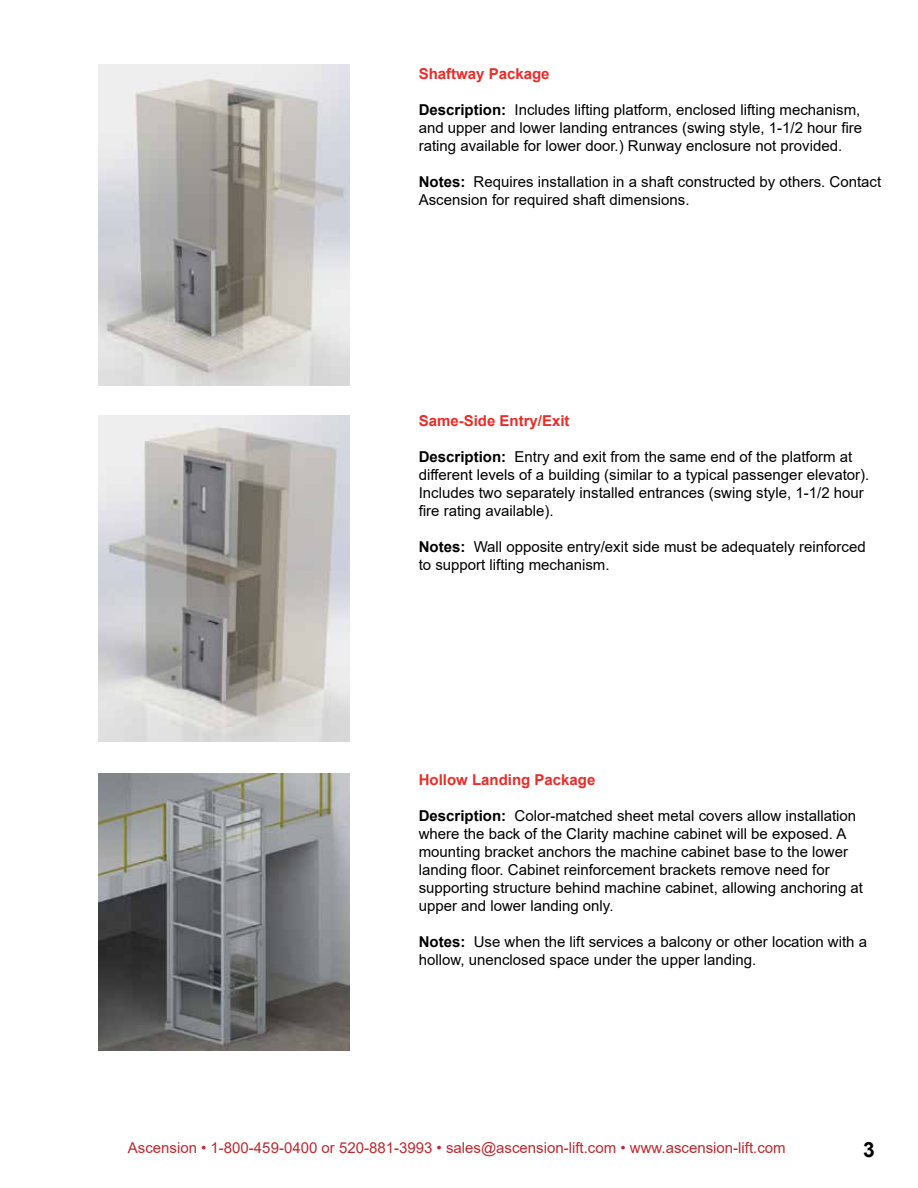
<style>
.page{position:relative;width:918px;height:1188px;background:#fff}
.page>*{position:absolute;margin:0;border:0;box-sizing:border-box;transform-origin:0 0}
.t1{font:700 21px "Arial";color:#000}
.t2{font:15px/18px "Arial";color:#000}
.t3{font:15px "Arial";color:#c1272d}
.t4{font:700 15px "Arial";color:#ee2a27}
.s1{font-weight:700}
</style>
<div class="page">
<img style="left:98px;top:65px;width:252px;height:321px">
<img style="left:98px;top:415px;width:252px;height:326px">
<img style="left:98px;top:774px;width:252px;height:276px">
<p class="t4" style="left:419px;top:63px;width:132px">Shaftway Package</p>
<p class="t2" style="left:419px;top:100px;width:445px;text-align:justify"><span class="s1">Description:</span> Includes lifting platform, enclosed lifting mechanism, and upper and lower landing entrances (swing style, 1-1/2 hour fire rating available for lower door.) Runway enclosure not provided.</p>
<p class="t2" style="left:419px;top:172px;width:464px"><span class="s1">Notes:</span> Requires installation in a shaft constructed by others. Contact<br>Ascension for required shaft dimensions.</p>
<p class="t4" style="left:419px;top:410px;width:152px">Same-Side Entry/Exit</p>
<p class="t2" style="left:419px;top:448px;width:452px"><span class="s1">Description:</span> Entry and exit from the same end of the platform at different levels of a building (similar to a typical passenger elevator).<br>Includes two separately installed entrances (swing style, 1-1/2 hour fire rating available).</p>
<p class="t2" style="left:419px;top:538px;width:449px"><span class="s1">Notes:</span> Wall opposite entry/exit side must be adequately reinforced to support lifting mechanism.</p>
<p class="t4" style="left:419px;top:769px;width:178px">Hollow Landing Package</p>
<p class="t2" style="left:419px;top:806px;width:446px"><span class="s1">Description:</span> Color-matched sheet metal covers allow installation where the back of the Clarity machine cabinet will be exposed. A mounting bracket anchors the machine cabinet base to the lower landing floor. Cabinet reinforcement brackets remove need for supporting structure behind machine cabinet, allowing anchoring at upper and lower landing only.</p>
<p class="t2" style="left:419px;top:932px;width:450px"><span class="s1">Notes:</span> Use when the lift services a balcony or other location with a hollow, unenclosed space under the upper landing.</p>
<p class="t3" style="left:128px;top:1137px;width:659px">Ascension • 1-800-459-0400 or 520-881-3993 • sales@ascension-lift.com • www.ascension-lift.com</p>
<h1 class="t1" style="left:863px;top:1135px;width:13px">3</h1>
</div>
